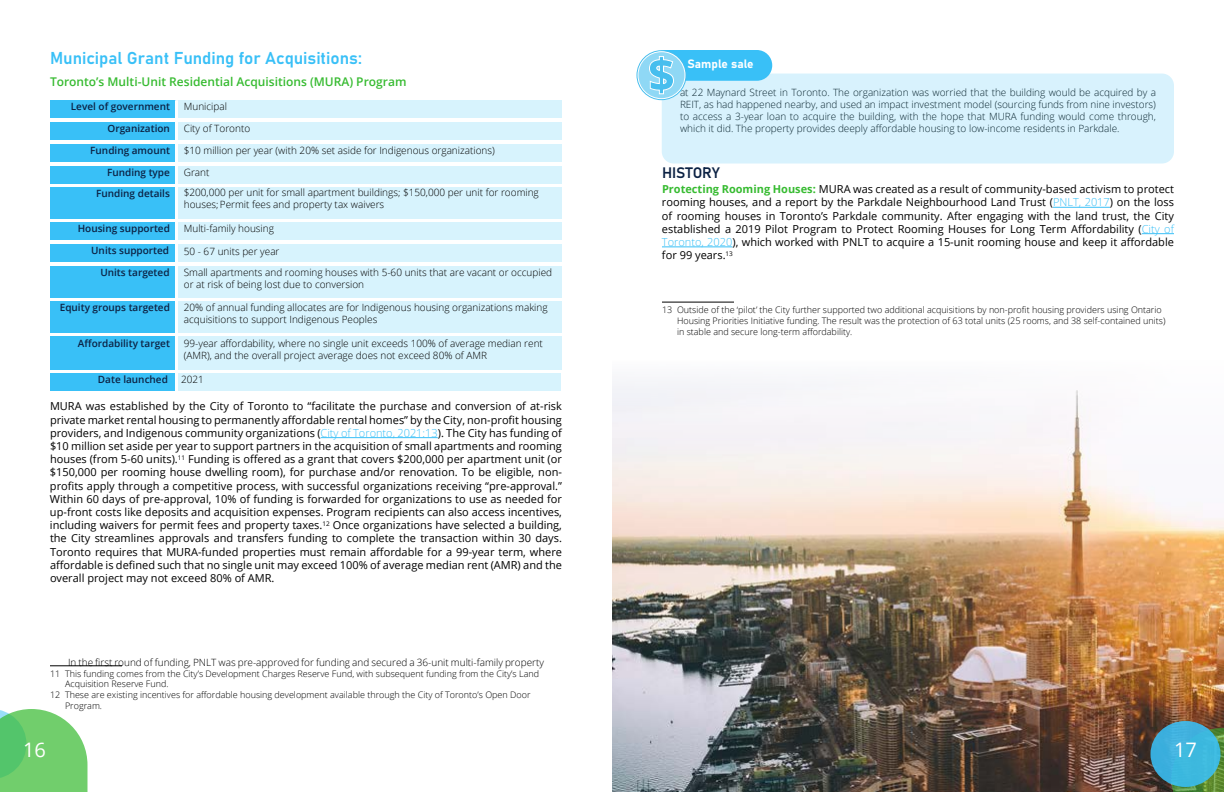
<style>
.page{position:relative;width:1224px;height:792px;background:#fff}
.page>*{position:absolute;margin:0;border:0;box-sizing:border-box;transform-origin:0 0}
.t1{font:45.5px "Open Sans";color:#47beee}
.t2{font:20px "Open Sans";color:#fff}
.t3{font:17px "Bahnschrift";color:#39c0f7}
.t4{font:15px "Bahnschrift";color:#0c2244}
.t5{font:600 12px "Open Sans";color:#37bb31}
.t6{font:12px "Bahnschrift";color:#fff}
.t7{font:11px/13.2px "Open Sans";color:#000;text-align:justify}
.t8{font:300 10px/12px "Open Sans";color:#000}
.t9{font:600 10px "Open Sans";color:#0c2244}
.t10{font:300 9px/10.8px "Open Sans";color:#000}
.s1{font-weight:300;color:#39c0f7}
.s2{font-weight:700;color:#37bb31}
</style>
<div class="page">
<div style="left:174px;top:373px;width:387px;height:18px;background:#d7f3fd"></div>
<div style="left:50px;top:373px;width:126px;height:18px;background:#39c0f7"></div>
<hr style="left:321px;top:437px;width:117px;height:1px;background:#39c0f7">
<hr style="left:50px;top:665px;width:72px;height:1px;background:#000">
<div style="left:175px;top:100px;width:386px;height:18px;background:#d7f3fd"></div>
<div style="left:50px;top:100px;width:126px;height:18px;background:#39c0f7"></div>
<div style="left:175px;top:122px;width:386px;height:18px;background:#d7f3fd"></div>
<div style="left:50px;top:122px;width:126px;height:18px;background:#39c0f7"></div>
<div style="left:175px;top:166px;width:386px;height:18px;background:#d7f3fd"></div>
<div style="left:50px;top:166px;width:126px;height:18px;background:#39c0f7"></div>
<div style="left:175px;top:187px;width:386px;height:32px;background:#d7f3fd"></div>
<div style="left:50px;top:187px;width:126px;height:32px;background:#39c0f7"></div>
<div style="left:175px;top:144px;width:386px;height:18px;background:#d7f3fd"></div>
<div style="left:50px;top:144px;width:126px;height:18px;background:#39c0f7"></div>
<div style="left:175px;top:266px;width:386px;height:32px;background:#d7f3fd"></div>
<div style="left:50px;top:266px;width:126px;height:32px;background:#39c0f7"></div>
<div style="left:175px;top:222px;width:386px;height:18px;background:#d7f3fd"></div>
<div style="left:50px;top:222px;width:126px;height:18px;background:#39c0f7"></div>
<div style="left:175px;top:244px;width:386px;height:18px;background:#d7f3fd"></div>
<div style="left:50px;top:244px;width:126px;height:18px;background:#39c0f7"></div>
<div style="left:175px;top:301px;width:386px;height:32px;background:#d7f3fd"></div>
<div style="left:50px;top:301px;width:126px;height:32px;background:#39c0f7"></div>
<div style="left:175px;top:337px;width:386px;height:33px;background:#d7f3fd"></div>
<div style="left:50px;top:337px;width:126px;height:33px;background:#39c0f7"></div>
<hr style="left:175px;top:100px;width:3px;height:291px;background:#fff">
<hr style="left:1053px;top:207px;width:57px;height:1px;background:#39c0f7">
<hr style="left:1142px;top:233px;width:32px;height:1px;background:#39c0f7">
<hr style="left:662px;top:247px;width:70px;height:1px;background:#39c0f7">
<hr style="left:662px;top:302px;width:72px;height:1px;background:#000">
<div style="left:662px;top:74px;width:512px;height:90px;background:#d8f2fd;border-radius:12px"></div>
<div style="left:650px;top:50px;width:122px;height:31px;background:#39c0f7;border-radius:15px"></div>
<svg style="left:636px;top:50px;width:50px;height:50px"></svg>
<div style="left:638px;top:52px;width:47px;height:47px;background:#8fd8f5;border-radius:50%"></div>
<div style="left:638px;top:51px;width:47px;height:48px;border:1px solid #fff;border-radius:50%"></div>
<svg style="left:649px;top:56px;width:25px;height:38px"></svg>
<img style="left:612px;top:383px;width:612px;height:409px">
<svg style="left:0;top:709px;width:88px;height:83px"></svg>
<svg style="left:1172px;top:728px;width:52px;height:64px"></svg>
<div style="left:1150px;top:721px;width:70px;height:66px;background:#3db7de;border-radius:50%"></div>
<h3 class="t3" style="left:50px;top:45px;width:313px">Municipal Grant Funding for Acquisitions:</h3>
<p class="t5" style="left:50px;top:73px;width:358px">Toronto’s Multi-Unit Residential Acquisitions (MURA) Program</p>
<p class="t9" style="left:71px;top:100px;width:101px">Level of government</p>
<p class="t8" style="left:184px;top:100px;width:45px">Municipal</p>
<p class="t9" style="left:108px;top:122px;width:64px">Organization</p>
<p class="t8" style="left:184px;top:122px;width:68px">City of Toronto</p>
<p class="t9" style="left:107px;top:165px;width:64px">Funding type</p>
<p class="t8" style="left:184px;top:166px;width:27px">Grant</p>
<p class="t9" style="left:96px;top:186px;width:75px">Funding details</p>
<p class="t8" style="left:184px;top:186px;width:357px">$200,000 per unit for small apartment buildings; $150,000 per unit for rooming houses;Permit fees and property tax waivers</p>
<p class="t9" style="left:90px;top:143px;width:81px">Funding amount</p>
<p class="t8" style="left:184px;top:144px;width:312px">$10 million per year (with 20% set aside for Indigenous organizations)</p>
<p class="t9" style="left:78px;top:222px;width:94px">Housing supported</p>
<p class="t8" style="left:184px;top:222px;width:92px">Multi-family housing</p>
<p class="t9" style="left:91px;top:244px;width:79px">Units supported</p>
<p class="t8" style="left:184px;top:245px;width:97px">50 - 67 units per year</p>
<p class="t9" style="left:100px;top:266px;width:71px">Units targeted</p>
<p class="t8" style="left:184px;top:266px;width:370px">Small apartments and rooming houses with 5-60 units that are vacant or occupied or at risk of being lost due to conversion</p>
<p class="t9" style="left:60px;top:301px;width:112px">Equity groups targeted</p>
<p class="t8" style="left:184px;top:301px;width:365px">20% of annual funding allocates are for Indigenous housing organizations making acquisitions to support Indigenous Peoples</p>
<p class="t9" style="left:78px;top:336px;width:94px">Affordability target</p>
<p class="t8" style="left:184px;top:337px;width:361px">99-year affordability, where no single unit exceeds 100% of average median rent (AMR), and the overall project average does not exceed 80% of AMR</p>
<p class="t9" style="left:98px;top:373px;width:72px">Date launched</p>
<p class="t8" style="left:181px;top:373px;width:24px">2021</p>
<p class="t7" style="left:50px;top:400px;width:514px">MURA was established by the City of Toronto to “facilitate the purchase and conversion of at-risk private market rental housing to permanently affordable rental homes” by the City, non-profit housing providers, and Indigenous community organizations (<span class="s1">City of Toronto, 2021:13</span>). The City has funding of $10 million set aside per year to support partners in the acquisition of small apartments and rooming houses (from 5-60 units).<sup>11</sup> Funding is offered as a grant that covers $200,000 per apartment unit (or $150,000 per rooming house dwelling room), for purchase and/or renovation. To be eligible, non&shy;profits apply through a competitive process, with successful organizations receiving “pre-approval.” Within 60 days of pre-approval, 10% of funding is forwarded for organizations to use as needed for up-front costs like deposits and acquisition expenses. Program recipients can also access incentives, including waivers for permit fees and property taxes.<sup>12</sup> Once organizations have selected a building, the City streamlines approvals and transfers funding to complete the transaction within 30 days.<br>Toronto requires that MURA-funded properties must remain affordable for a 99-year term, where affordable is defined such that no single unit may exceed 100% of average median rent (AMR) and the overall project may not exceed 80% of AMR.</p>
<p class="t8" style="left:68px;top:656px;width:477px">In the first round of funding, PNLT was pre-approved for funding and secured a 36-unit multi-family property</p>
<p class="t10" style="left:50px;top:668px;width:491px">11 This funding comes from the City’s Development Charges Reserve Fund, with subsequent funding from the City’s Land</p>
<p class="t10" style="left:65px;top:678px;width:105px">Acquisition Reserve Fund.</p>
<p class="t10" style="left:50px;top:689px;width:482px">12 These are existing incentives for affordable housing development available through the City of Toronto’s Open Door</p>
<p class="t10" style="left:65px;top:700px;width:39px">Program.</p>
<h1 class="t1" style="left:648px;top:43px;width:28px">$</h1>
<p class="t6" style="left:688px;top:55px;width:68px">Sample sale</p>
<p class="t8" style="left:680px;top:86px;width:478px;text-align:justify">at 22 Maynard Street in Toronto. The organization was worried that the building would be acquired by a REIT, as had happened nearby, and used an impact investment model (sourcing funds from nine investors) to access a 3-year loan to acquire the building, with the hope that MURA funding would come through, which it did. The property provides deeply affordable housing to low-income residents in Parkdale.</p>
<h3 class="t4" style="left:662px;top:161px;width:59px">HISTORY</h3>
<p class="t7" style="left:662px;top:182px;width:514px"><span class="s2">Protecting Rooming Houses:</span> MURA was created as a result of community-based activism to protect rooming houses, and a report by the Parkdale Neighbourhood Land Trust (<span class="s1">PNLT, 2017</span>) on the loss of rooming houses in Toronto’s Parkdale community. After engaging with the land trust, the City established a 2019 Pilot Program to Protect Rooming Houses for Long Term Affordability (<span class="s1">City of Toronto, 2020</span>), which worked with PNLT to acquire a 15-unit rooming house and keep it affordable for 99 years.<sup>13</sup></p>
<p class="t10" style="left:677px;top:304px;width:490px;text-indent:-15px">13 Outside of the ‘pilot’ the City further supported two additional acquisitions by non-profit housing providers using Ontario<br>Housing Priorities Initiative funding. The result was the protection of 63 total units (25 rooms, and 38 self-contained units) in stable and secure long-term affordability.</p>
<h2 class="t2" style="left:23px;top:736px;width:24px">16</h2>
<h2 class="t2" style="left:1174px;top:736px;width:24px">17</h2>
</div>
